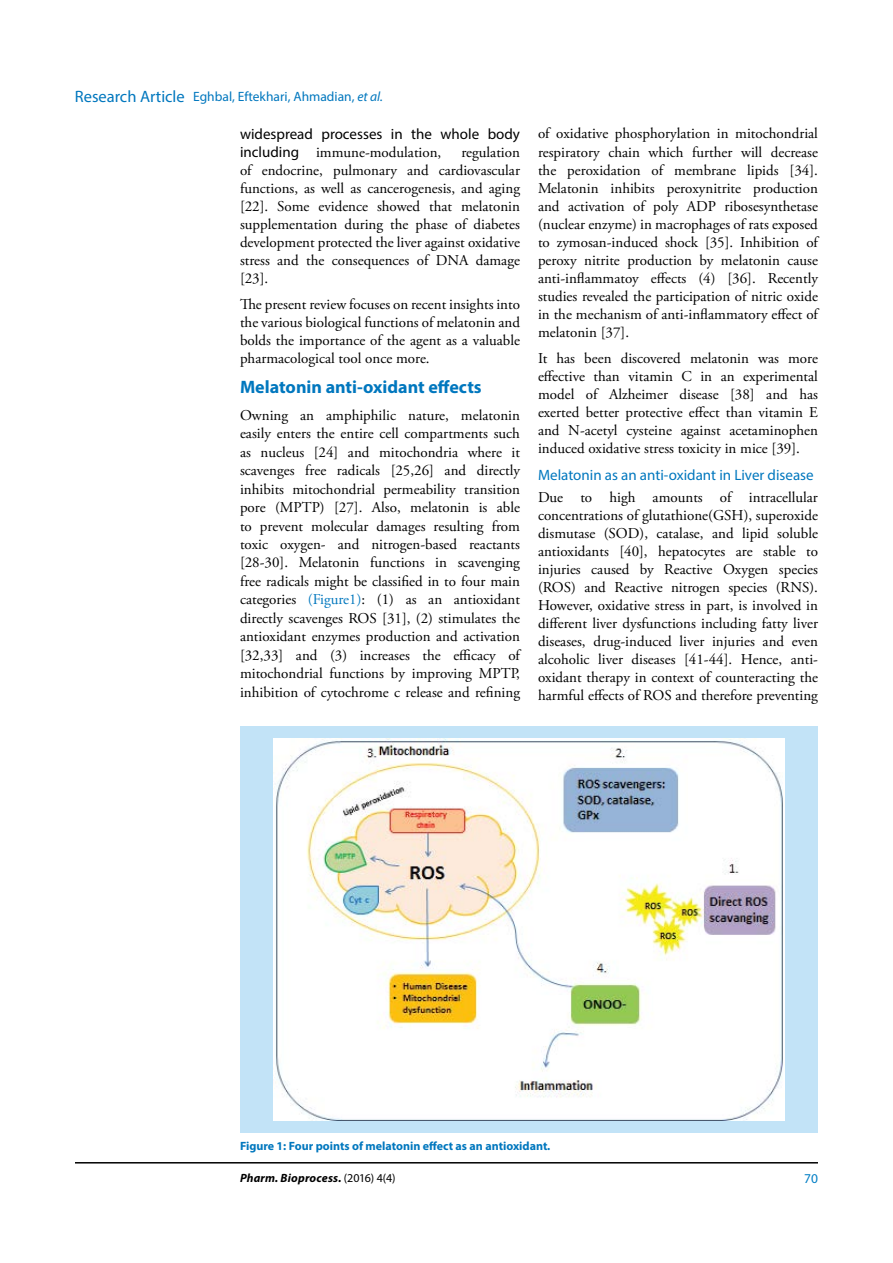
<style>
.page{position:relative;width:893px;height:1263px;background:#fff}
.page>*{position:absolute;margin:0;border:0;box-sizing:border-box;transform-origin:0 0}
.t1{font:700 18px "Myriad Pro";color:#0077be}
.t2{font:15px/18px "Adobe Garamond Pro";color:#000;text-align:justify}
.t3{font:15px "Myriad Pro";color:#0077be}
.t4{font:15px "Myriad Pro";color:#000}
.t5{font:13.5px "Myriad Pro";color:#0077be}
.t6{font:13.5px "Myriad Pro";color:#007ec5}
.t7{font:700 12px "Myriad Pro";color:#0077be}
.t8{font:italic 700 12px "Myriad Pro";letter-spacing:.015em;color:#000}
.s1{font-size:16.5px}
.s2{font-style:italic}
.s3{font-family:"Myriad Pro"}
.s4{color:#0077be}
.s5{font-weight:400;font-style:normal}
</style>
<div class="page">
<hr style="left:75px;top:1162px;width:743px;height:1px;background:#000">
<div style="left:240px;top:726px;width:578px;height:407px;background:#c2e3f7"></div>
<img style="left:274px;top:738px;width:510px;height:383px">
<p class="t5" style="left:75px;top:88px;width:310px"><span class="s1">Research Article</span> Eghbal, Eftekhari, Ahmadian, <span class="s2">et al.</span></p>
<p class="t4" style="left:240px;top:125px;width:281px">widespread processes in the whole body</p>
<p class="t2" style="left:240px;top:144px;width:203px"><span class="s3">including</span> immune-modulation,</p>
<p class="t2" style="left:240px;top:144px;width:281px;text-indent:221px">regulation of endocrine, pulmonary and cardiovascular functions, as well as cancerogenesis, and aging [22]. Some evidence showed that melatonin supplementation during the phase of diabetes development protected the liver against oxidative stress and the consequences of DNA damage [23].</p>
<p class="t2" style="left:240px;top:296px;width:281px">The present review focuses on recent insights into the various biological functions of melatonin and bolds the importance of the agent as a valuable pharmacological tool once more.</p>
<p class="t1" style="left:240px;top:375px;width:243px">Melatonin anti-oxidant effects</p>
<p class="t2" style="left:240px;top:406px;width:281px;line-height:18.5px">Owning an amphiphilic nature, melatonin easily enters the entire cell compartments such as nucleus [24] and mitochondria where it scavenges free radicals [25,26] and directly inhibits mitochondrial permeability transition pore (MPTP) [27]. Also, melatonin is able to prevent molecular damages resulting from toxic oxygen- and nitrogen-based reactants [28-30]. Melatonin functions in scavenging free radicals might be classified in to four main categories <span class="s4">(Figure1)</span>: (1) as an antioxidant directly scavenges ROS [31], (2) stimulates the antioxidant enzymes production and activation [32,33] and (3) increases the efficacy of mitochondrial functions by improving MPTP, inhibition of cytochrome c release and refining</p>
<p class="t2" style="left:538px;top:125px;width:281px">of oxidative phosphorylation in mitochondrial respiratory chain which further will decrease the peroxidation of membrane lipids [34].<br>Melatonin inhibits peroxynitrite production and activation of poly ADP ribosesynthetase (nuclear enzyme) in macrophages of rats exposed to zymosan-induced shock [35]. Inhibition of peroxy nitrite production by melatonin cause anti-inflammatoy effects (4) [36]. Recently studies revealed the participation of nitric oxide in the mechanism of anti-inflammatory effect of melatonin [37].</p>
<p class="t2" style="left:538px;top:350px;width:281px">It has been discovered melatonin was more effective than vitamin C in an experimental model of Alzheimer disease [38] and has exerted better protective effect than vitamin E and N-acetyl cysteine against acetaminophen induced oxidative stress toxicity in mice [39].</p>
<p class="t3" style="left:538px;top:466px;width:277px">Melatonin as an anti-oxidant in Liver disease</p>
<p class="t2" style="left:538px;top:489px;width:281px">Due to high amounts of intracellular concentrations of glutathione(GSH), superoxide dismutase (SOD), catalase, and lipid soluble antioxidants [40], hepatocytes are stable to injuries caused by Reactive Oxygen species (ROS) and Reactive nitrogen species (RNS).<br>However, oxidative stress in part, is involved in different liver dysfunctions including fatty liver diseases, drug-induced liver injuries and even alcoholic liver diseases [41-44]. Hence, anti&shy;oxidant therapy in context of counteracting the harmful effects of ROS and therefore preventing</p>
<p class="t7" style="left:240px;top:1138px;width:312px">Figure 1: Four points of melatonin effect as an antioxidant.</p>
<p class="t8" style="left:240px;top:1170px;width:157px">Pharm. Bioprocess. <span class="s5">(2016) 4(4)</span></p>
<p class="t6" style="left:804px;top:1170px;width:15px">70</p>
</div>
